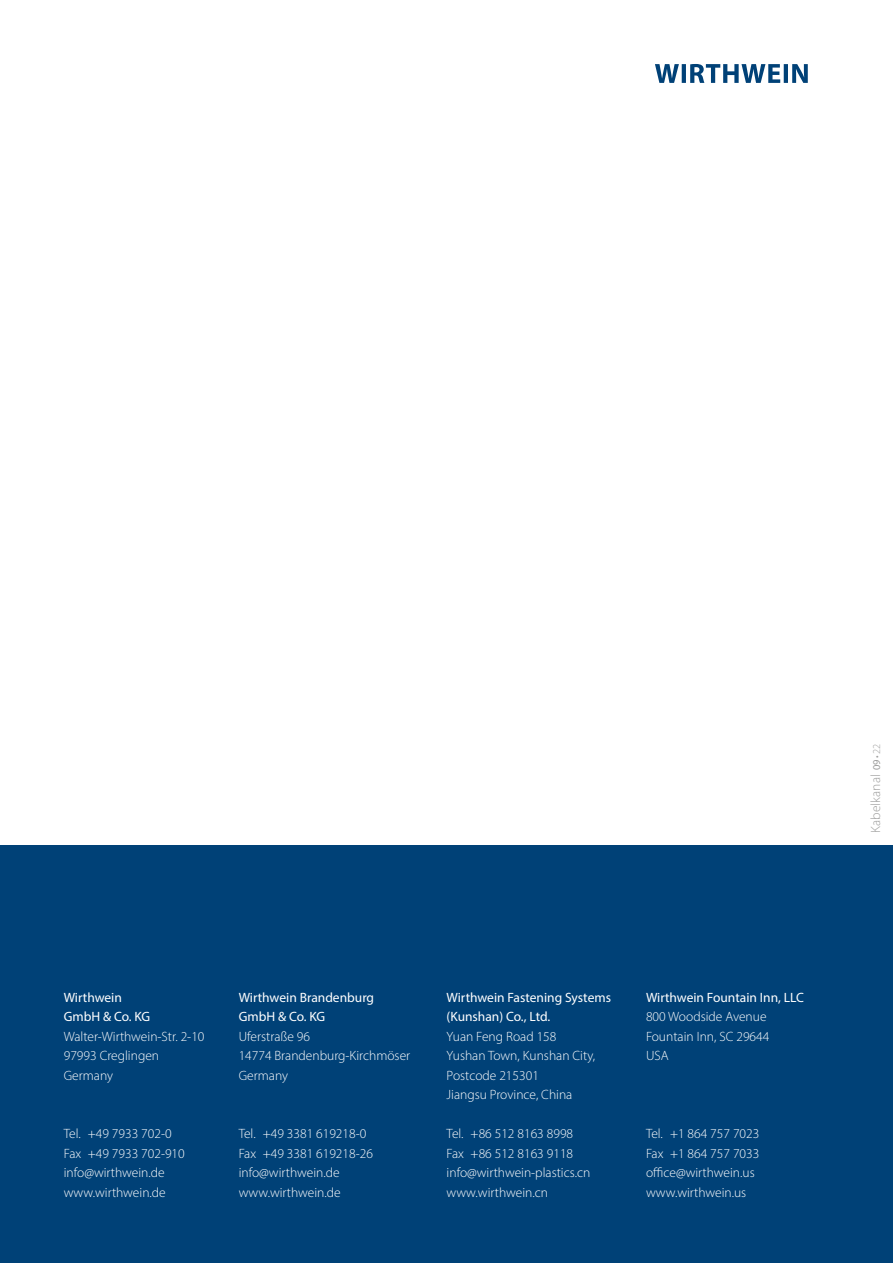
<style>
.page{position:relative;width:893px;height:1263px;background:#fff}
.page>*{position:absolute;margin:0;border:0;box-sizing:border-box;transform-origin:0 0}
.t1{font:300 13.5px/19.5px "Myriad Pro";color:#fff}
.t2{font:13.5px/19.5px "Myriad Pro";color:#fff}
.t3{font:300 13.5px "Myriad Pro";color:#9d9d9c}
.s1{font-weight:400;font-size:10.5px}
.s2{font-size:10.5px}
</style>
<div class="page">
<div style="left:0;top:846px;width:893px;height:417px;background:#004177"></div>
<svg style="left:655px;top:64px;width:153px;height:19px"></svg>
<p class="t2" style="left:64px;top:987px;width:88px">Wirthwein<br>GmbH &amp; Co. KG</p>
<p class="t1" style="left:64px;top:1026px;width:142px">Walter-Wirthwein-Str. 2-10<br>97993 Creglingen<br>Germany</p>
<p class="t1" style="left:64px;top:1124px;width:123px">Tel. +49 7933 702-0<br>Fax +49 7933 702-910 info@wirthwein.de www.wirthwein.de</p>
<p class="t2" style="left:239px;top:987px;width:137px">Wirthwein Brandenburg<br>GmbH &amp; Co. KG</p>
<p class="t1" style="left:239px;top:1026px;width:173px">Uferstraße 96<br>14774 Brandenburg-Kirchmöser<br>Germany</p>
<p class="t1" style="left:239px;top:1124px;width:136px">Tel. +49 3381 619218-0<br>Fax +49 3381 619218-26 info@wirthwein.de www.wirthwein.de</p>
<p class="t2" style="left:447px;top:987px;width:166px">Wirthwein Fastening Systems (Kunshan) Co., Ltd.</p>
<p class="t1" style="left:447px;top:1026px;width:150px">Yuan Feng Road 158<br>Yushan Town, Kunshan City,<br>Postcode 215301<br>Jiangsu Province, China</p>
<p class="t1" style="left:447px;top:1124px;width:145px">Tel. +86 512 8163 8998<br>Fax +86 512 8163 9118 info@wirthwein-plastics.cn www.wirthwein.cn</p>
<p class="t2" style="left:646px;top:987px;width:159px">Wirthwein Fountain Inn, LLC</p>
<p class="t1" style="left:646px;top:1007px;width:125px">800 Woodside Avenue<br>Fountain Inn, SC 29644<br>USA</p>
<p class="t1" style="left:646px;top:1124px;width:115px">Tel. +1 864 757 7023<br>Fax +1 864 757 7033 office@wirthwein.us www.wirthwein.us</p>
<p class="t3" style="left:868px;top:833px;width:90px;rotate:-90deg">Kabelkanal <span class="s1">09</span><span class="s2">• 22</span></p>
</div>
